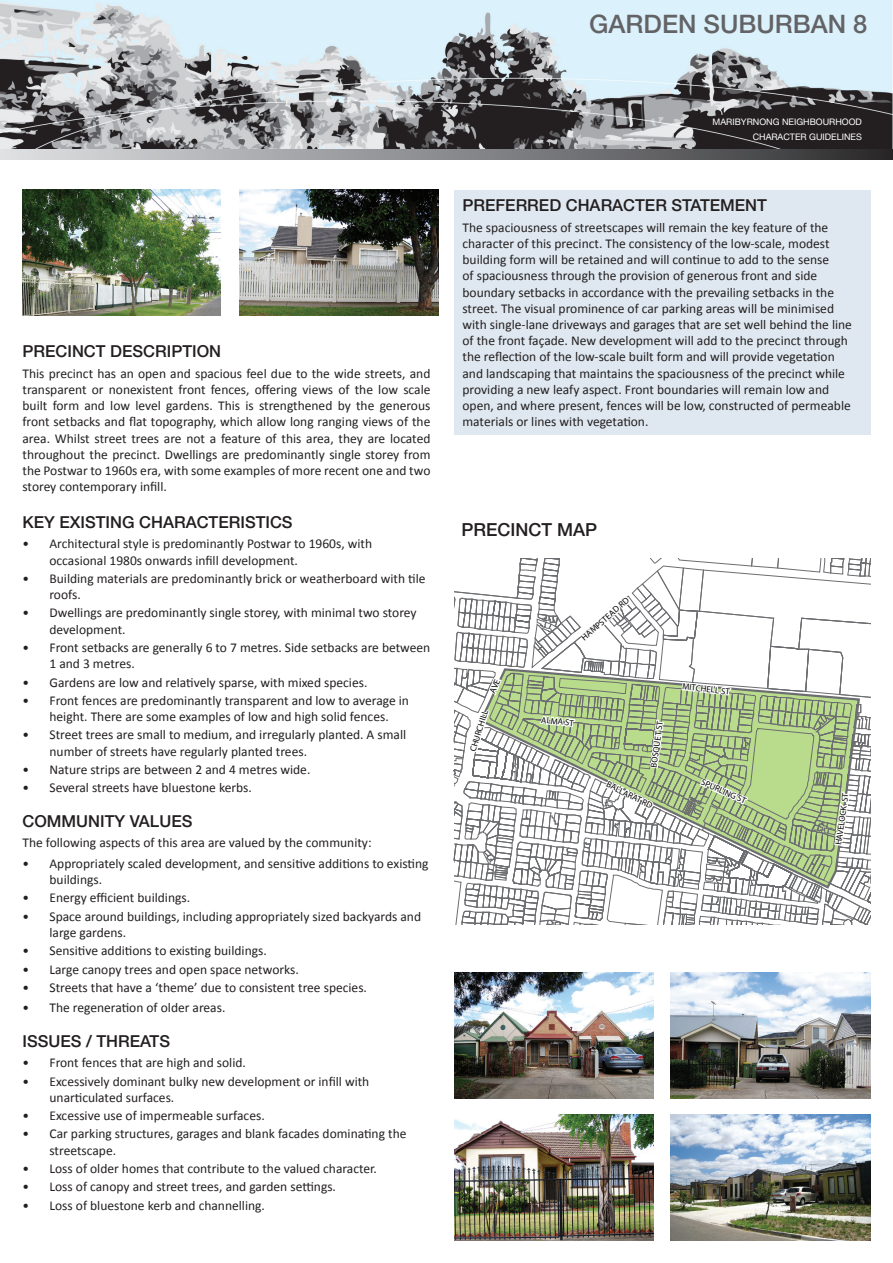
<style>
.page{position:relative;width:893px;height:1263px;background:#fff}
.page>*{position:absolute;margin:0;border:0;box-sizing:border-box;transform-origin:0 0}
.t1{font:500 25.5px "Helvetica Neue";color:#636366}
.t2{font:500 18px "Helvetica Neue";color:#231f20}
.t3{font:500 16.5px "Helvetica Neue";color:#231f20}
.t4{font:13.5px/16.2px "Calibri";color:#231f20}
.t5{font:9px/15px "Helvetica Neue";color:#fff;text-align:right}
.t6{font:8.85px "Helvetica Neue";color:#040503}
</style>
<div class="page">
<svg style="left:0;top:148px;width:893px;height:11px;background:#858588"></svg>
<img style="left:0;top:0;width:893px;height:148px">
<img style="left:23px;top:190px;width:198px;height:126px">
<img style="left:239px;top:190px;width:200px;height:126px">
<img style="left:454px;top:1115px;width:200px;height:125px">
<img style="left:670px;top:1115px;width:200px;height:125px">
<img style="left:454px;top:973px;width:200px;height:125px">
<img style="left:670px;top:973px;width:200px;height:125px">
<div style="left:454px;top:190px;width:416px;height:245px;background:#dfe8f0"></div>
<svg style="left:453px;top:558px;width:418px;height:367px"></svg>
<h1 class="t1" style="left:589px;top:8px;width:280px">GARDEN SUBURBAN 8</h1>
<p class="t3" style="left:22px;top:342px;width:200px">PRECINCT DESCRIPTION</p>
<p class="t4" style="left:22px;top:364px;width:409px;text-align:justify">This precinct has an open and spacious feel due to the wide streets, and transparent or nonexistent front fences, offering views of the low scale built form and low level gardens. This is strengthened by the generous front setbacks and flat topography, which allow long ranging views of the area. Whilst street trees are not a feature of this area, they are located throughout the precinct. Dwellings are predominantly single storey from the Postwar to 1960s era, with some examples of more recent one and two storey contemporary infill.</p>
<p class="t3" style="left:22px;top:512px;width:68px">KEY EXISTING</p>
<p class="t3" style="left:139px;top:512px;width:35px">CHARACTERISTICS</p>
<p class="t4" style="left:50px;top:535px;width:324px;text-indent:-27px">• Architectural style is predominantly Postwar to 1960s, with occasional 1980s onwards infill development.</p>
<p class="t4" style="left:50px;top:570px;width:378px;text-indent:-27px">• Building materials are predominantly brick or weatherboard with tile roofs.</p>
<p class="t4" style="left:50px;top:604px;width:369px;text-indent:-27px">• Dwellings are predominantly single storey, with minimal two storey development.</p>
<p class="t4" style="left:50px;top:639px;width:382px;text-indent:-27px">• Front setbacks are generally 6 to 7 metres. Side setbacks are between<br>1 and 3 metres.</p>
<p class="t4" style="left:22px;top:673px;width:346px">• Gardens are low and relatively sparse, with mixed species.</p>
<p class="t4" style="left:22px;top:692px;width:388px;text-align:center">• Front fences are predominantly transparent and low to average in height. There are some examples of low and high solid fences.</p>
<p class="t4" style="left:50px;top:726px;width:358px;text-indent:-27px">• Street trees are small to medium, and irregularly planted. A small number of streets have regularly planted trees.</p>
<p class="t4" style="left:22px;top:761px;width:289px">• Nature strips are between 2 and 4 metres wide.</p>
<p class="t4" style="left:22px;top:779px;width:231px">• Several streets have bluestone kerbs.</p>
<p class="t3" style="left:22px;top:811px;width:65px">COMMUNIT</p>
<p class="t3" style="left:114px;top:811px;width:57px">Y VALUES</p>
<p class="t4" style="left:22px;top:834px;width:351px">The following aspects of this area are valued by the community:</p>
<p class="t4" style="left:50px;top:855px;width:380px;text-indent:-27px">• Appropriately scaled development, and sensitive additions to existing buildings.</p>
<p class="t4" style="left:22px;top:889px;width:169px">• Energy efficient buildings.</p>
<p class="t4" style="left:50px;top:907px;width:373px;text-indent:-27px">• Space around buildings, including appropriately sized backyards and large gardens.</p>
<p class="t4" style="left:22px;top:942px;width:246px">• Sensitive additions to existing buildings.</p>
<p class="t4" style="left:22px;top:960px;width:278px">• Large canopy trees and open space networks.</p>
<p class="t4" style="left:22px;top:979px;width:346px">• Streets that have a ‘theme’ due to consistent tree species.</p>
<p class="t4" style="left:22px;top:999px;width:204px">• The regeneration of older areas.</p>
<p class="t3" style="left:22px;top:1031px;width:17px">ISSUES</p>
<p class="t3" style="left:86px;top:1031px;width:44px">/ THREATS</p>
<p class="t4" style="left:22px;top:1054px;width:225px">• Front fences that are high and solid.</p>
<p class="t4" style="left:50px;top:1072px;width:321px;text-indent:-27px">• Excessively dominant bulky new development or infill with unarticulated surfaces.</p>
<p class="t4" style="left:22px;top:1107px;width:244px">• Excessive use of impermeable surfaces.</p>
<p class="t4" style="left:50px;top:1125px;width:358px;text-indent:-27px">• Car parking structures, garages and blank facades dominating the streetscape.</p>
<p class="t4" style="left:22px;top:1160px;width:356px">• Loss of older homes that contribute to the valued character.</p>
<p class="t4" style="left:22px;top:1178px;width:315px">• Loss of canopy and street trees, and garden settings.</p>
<p class="t4" style="left:22px;top:1196px;width:244px">• Loss of bluestone kerb and channelling.</p>
<p class="t5" style="left:713px;top:114px;width:151px">MARIBYRNONG NEIGHBOURHOOD<br>CHARACTER GUIDELINES</p>
<p class="t3" style="left:462px;top:196px;width:55px">PREFERRED</p>
<p class="t3" style="left:566px;top:196px;width:36px">CHARACTER</p>
<p class="t3" style="left:672px;top:196px;width:22px">STATE</p>
<p class="t3" style="left:720px;top:196px;width:26px">MENT</p>
<p class="t4" style="left:462px;top:219px;width:391px">The spaciousness of streetscapes will remain the key feature of the character of this precinct. The consistency of the low-scale, modest building form will be retained and will continue to add to the sense<br>of spaciousness through the provision of generous front and side boundary setbacks in accordance with the prevailing setbacks in the street. The visual prominence of car parking areas will be minimised with single-lane driveways and garages that are set well behind the line of the front façade. New development will add to the precinct through the reflection of the low-scale built form and will provide vegetation and landscaping that maintains the spaciousness of the precinct while providing a new leafy aspect. Front boundaries will remain low and open, and where present, fences will be low, constructed of permeable materials or lines with vegetation.</p>
<h2 class="t2" style="left:461px;top:519px;width:25px">PRECINCT</h2>
<h2 class="t2" style="left:557px;top:519px;width:29px">MAP</h2>
<p class="t6" style="left:579px;top:634px;width:62px;rotate:-41deg">HAMPSTEAD RD</p>
<p class="t6" style="left:468px;top:750px;width:44px;rotate:-73deg">CHURCHILL</p>
<p class="t6" style="left:542px;top:714px;width:34px;rotate:6deg">ALMA ST</p>
<p class="t6" style="left:648px;top:767px;width:48px;rotate:-82deg">BOSQUET ST</p>
<p class="t6" style="left:610px;top:778px;width:52px;rotate:27deg">BALLARAT RD</p>
<p class="t6" style="left:683px;top:680px;width:49px;rotate:7deg">MITCHELL ST</p>
<p class="t6" style="left:704px;top:777px;width:50px;rotate:24deg">SPURLING ST</p>
<p class="t6" style="left:833px;top:844px;width:54px;rotate:-82deg">HAVELOCK ST</p>
</div>
